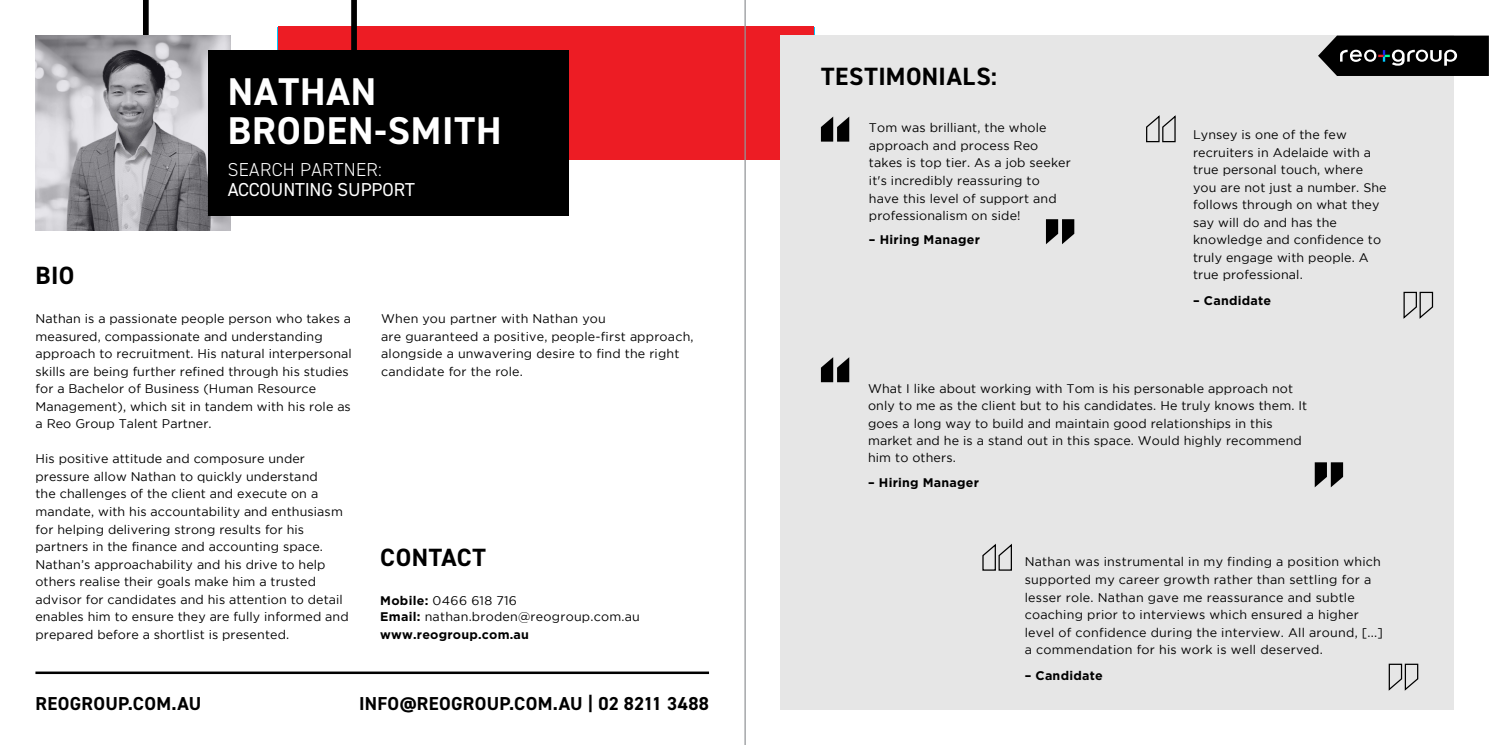
<style>
.page{position:relative;width:1489px;height:745px;background:#fff}
.page>*{position:absolute;margin:0;border:0;box-sizing:border-box;transform-origin:0 0}
.t1{font:700 38.75px/38.8px "DIN2014";letter-spacing:.02em;color:#fff}
.t2{font:700 25px "DIN2014";letter-spacing:.02em;color:#000}
.t3{font:700 18.75px "DIN2014";letter-spacing:.015em;color:#000}
.t4{font:18.75px "DIN2014";letter-spacing:-.005em;color:#fff}
.t5{font:300 18.75px "DIN2014";letter-spacing:.02em;color:#fff}
.t6{font:12.5px/17.5px "Gotham";letter-spacing:.01em;color:#000}
.t7{font:700 12.5px/17.1px "Gotham";letter-spacing:.02em;color:#000}
.s1{font-weight:400}
</style>
<div class="page">
<div style="left:278px;top:26px;width:535px;height:134px;background:#ed1c24"></div>
<svg style="left:143px;top:0;width:214px;height:50px"></svg>
<img style="left:35px;top:35px;width:195px;height:195px">
<div style="left:208px;top:50px;width:361px;height:166px;background:#000"></div>
<div style="left:780px;top:35px;width:673px;height:674px;background:#e6e6e6"></div>
<svg style="left:1146px;top:115px;width:30px;height:28px"></svg>
<svg style="left:820px;top:357px;width:29px;height:25px"></svg>
<svg style="left:982px;top:543px;width:30px;height:28px"></svg>
<svg style="left:1403px;top:291px;width:30px;height:28px"></svg>
<svg style="left:1314px;top:462px;width:28px;height:25px"></svg>
<svg style="left:1388px;top:663px;width:30px;height:28px"></svg>
<svg style="left:820px;top:116px;width:29px;height:25px"></svg>
<svg style="left:1046px;top:219px;width:28px;height:25px"></svg>
<hr style="left:744px;top:0;width:1px;height:744px;background:#939598">
<svg style="left:1318px;top:36px;width:170px;height:40px;background:#222223"></svg>
<hr style="left:35px;top:671px;width:674px;height:2px;background:#000">
<h1 class="t1" style="left:228px;top:72px;width:275px">NATHAN<br>BRODEN-SMITH</h1>
<h3 class="t5" style="left:228px;top:158px;width:156px">SEARCH PARTNER:</h3>
<h3 class="t4" style="left:228px;top:178px;width:188px">ACCOUNTING SUPPORT</h3>
<h2 class="t2" style="left:36px;top:258px;width:40px">BIO</h2>
<p class="t6" style="left:35px;top:310px;width:318px">Nathan is a passionate people person who takes a measured, compassionate and understanding approach to recruitment. His natural interpersonal skills are being further refined through his studies for a Bachelor of Business (Human Resource Management), which sit in tandem with his role as a Reo Group Talent Partner.</p>
<p class="t6" style="left:35px;top:450px;width:315px">His positive attitude and composure under pressure allow Nathan to quickly understand<br>the challenges of the client and execute on a mandate, with his accountability and enthusiasm for helping delivering strong results for his partners in the finance and accounting space.<br>Nathan’s approachability and his drive to help others realise their goals make him a trusted advisor for candidates and his attention to detail enables him to ensure they are fully informed and prepared before a shortlist is presented.</p>
<p class="t6" style="left:381px;top:310px;width:314px">When you partner with Nathan you<br>are guaranteed a positive, people-first approach, alongside a unwavering desire to find the right candidate for the role.</p>
<h2 class="t2" style="left:380px;top:540px;width:107px">CONTACT</h2>
<p class="t7" style="left:380px;top:591px;width:261px">Mobile: <span class="s1">0466 618 716<br></span>Email: <span class="s1">nathan.broden@reogroup.com.au </span>www.reogroup.com.au</p>
<h3 class="t3" style="left:36px;top:690px;width:167px">REOGROUP.COM.AU</h3>
<h3 class="t3" style="left:359px;top:690px;width:351px">INFO@REOGROUP.COM.AU | 02 8211 3488</h3>
<h2 class="t2" style="left:821px;top:60px;width:177px">TESTIMONIALS:</h2>
<p class="t6" style="left:868px;top:119px;width:203px">Tom was brilliant, the whole approach and process Reo takes is top tier. As a job seeker it's incredibly reassuring to have this level of support and professionalism on side!</p>
<p class="t7" style="left:868px;top:230px;width:113px">– Hiring Manager</p>
<p class="t6" style="left:1192px;top:125px;width:195px">Lynsey is one of the few recruiters in Adelaide with a true personal touch, where you are not just a number. She follows through on what they say will do and has the knowledge and confidence to truly engage with people. A true professional.</p>
<p class="t7" style="left:1192px;top:291px;width:80px">– Candidate</p>
<p class="t6" style="left:868px;top:379px;width:440px">What I like about working with Tom is his personable approach not only to me as the client but to his candidates. He truly knows them. It goes a long way to build and maintain good relationships in this market and he is a stand out in this space. Would highly recommend him to others.</p>
<p class="t7" style="left:868px;top:473px;width:113px">– Hiring Manager</p>
<p class="t6" style="left:1024px;top:553px;width:360px">Nathan was instrumental in my finding a position which supported my career growth rather than settling for a lesser role. Nathan gave me reassurance and subtle coaching prior to interviews which ensured a higher level of confidence during the interview. All around, [...] a commendation for his work is well deserved.</p>
<p class="t7" style="left:1024px;top:665px;width:80px">– Candidate</p>
</div>
